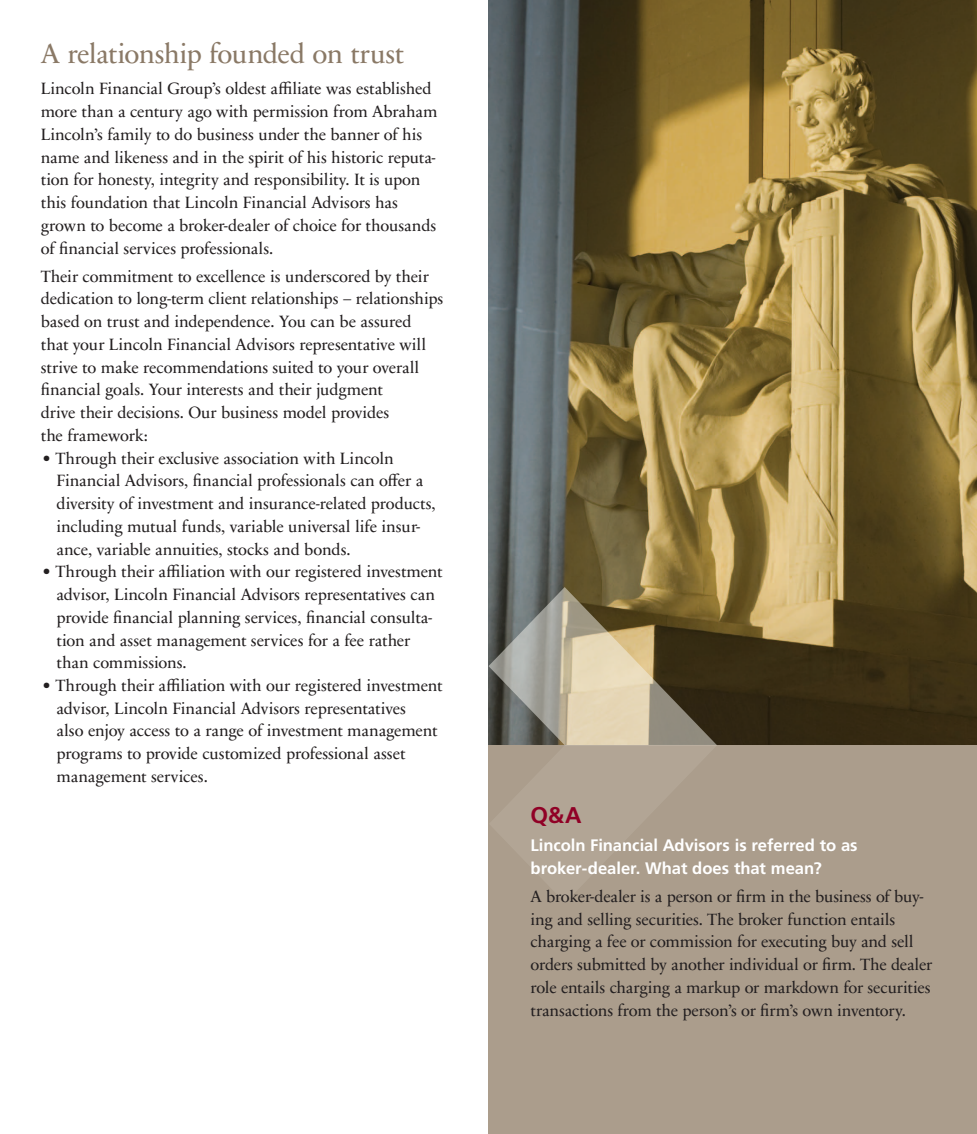
<style>
.page{position:relative;width:977px;height:1134px;background:#fff}
.page>*{position:absolute;margin:0;border:0;box-sizing:border-box;transform-origin:0 0}
.t1{font:28px "Sabon Next LT";letter-spacing:-.02em;color:#8a7966}
.t2{font:700 22.75px "Frutiger LT Std";color:#900126}
.t3{font:16.62px/22.8px "Sabon Next LT";letter-spacing:-.01em;color:#231f20}
.t4{font:700 16.62px/22.8px "Frutiger LT Std";letter-spacing:-.005em;color:#fff}
</style>
<div class="page">
<img style="left:488px;top:0;width:488px;height:745px">
<div style="left:488px;top:745px;width:488px;height:389px;background:#ab9d8c"></div>
<svg style="left:488px;top:587px;width:229px;height:159px;background:#8f866e"></svg>
<h1 class="t1" style="left:41px;top:37px;width:365px">A relationship founded on trust</h1>
<p class="t3" style="left:41px;top:78px;width:398px">Lincoln Financial Group’s oldest affiliate was established more than a century ago with permission from Abraham Lincoln’s family to do business under the banner of his name and likeness and in the spirit of his historic reputa&shy;tion for honesty, integrity and responsibility. It is upon this foundation that Lincoln Financial Advisors has grown to become a broker-dealer of choice for thousands of financial services professionals.</p>
<p class="t3" style="left:41px;top:265px;width:404px">Their commitment to excellence is underscored by their dedication to long-term client relationships – relationships based on trust and independence. You can be assured that your Lincoln Financial Advisors representative will strive to make recommendations suited to your overall financial goals. Your interests and their judgment<br>drive their decisions. Our business model provides<br>the framework:</p>
<p class="t3" style="left:56px;top:447px;width:381px;text-indent:-14px">• Through their exclusive association with Lincoln Financial Advisors, financial professionals can offer a diversity of investment and insurance-related products, including mutual funds, variable universal life insur&shy;ance, variable annuities, stocks and bonds.</p>
<p class="t3" style="left:56px;top:561px;width:387px;text-indent:-14px">• Through their affiliation with our registered investment advisor, Lincoln Financial Advisors representatives can provide financial planning services, financial consulta&shy;tion and asset management services for a fee rather than commissions.</p>
<p class="t3" style="left:56px;top:674px;width:387px;text-indent:-14px">• Through their affiliation with our registered investment advisor, Lincoln Financial Advisors representatives<br>also enjoy access to a range of investment management programs to provide customized professional asset management services.</p>
<h2 class="t2" style="left:530px;top:802px;width:52px">Q&amp;A</h2>
<p class="t4" style="left:530px;top:834px;width:328px">Lincoln Financial Advisors is referred to as broker-dealer. What does that mean?</p>
<p class="t3" style="left:530px;top:885px;width:403px">A broker-dealer is a person or firm in the business of buy&shy;ing and selling securities. The broker function entails charging a fee or commission for executing buy and sell orders submitted by another individual or firm. The dealer role entails charging a markup or markdown for securities transactions from the person’s or firm’s own inventory.</p>
</div>
